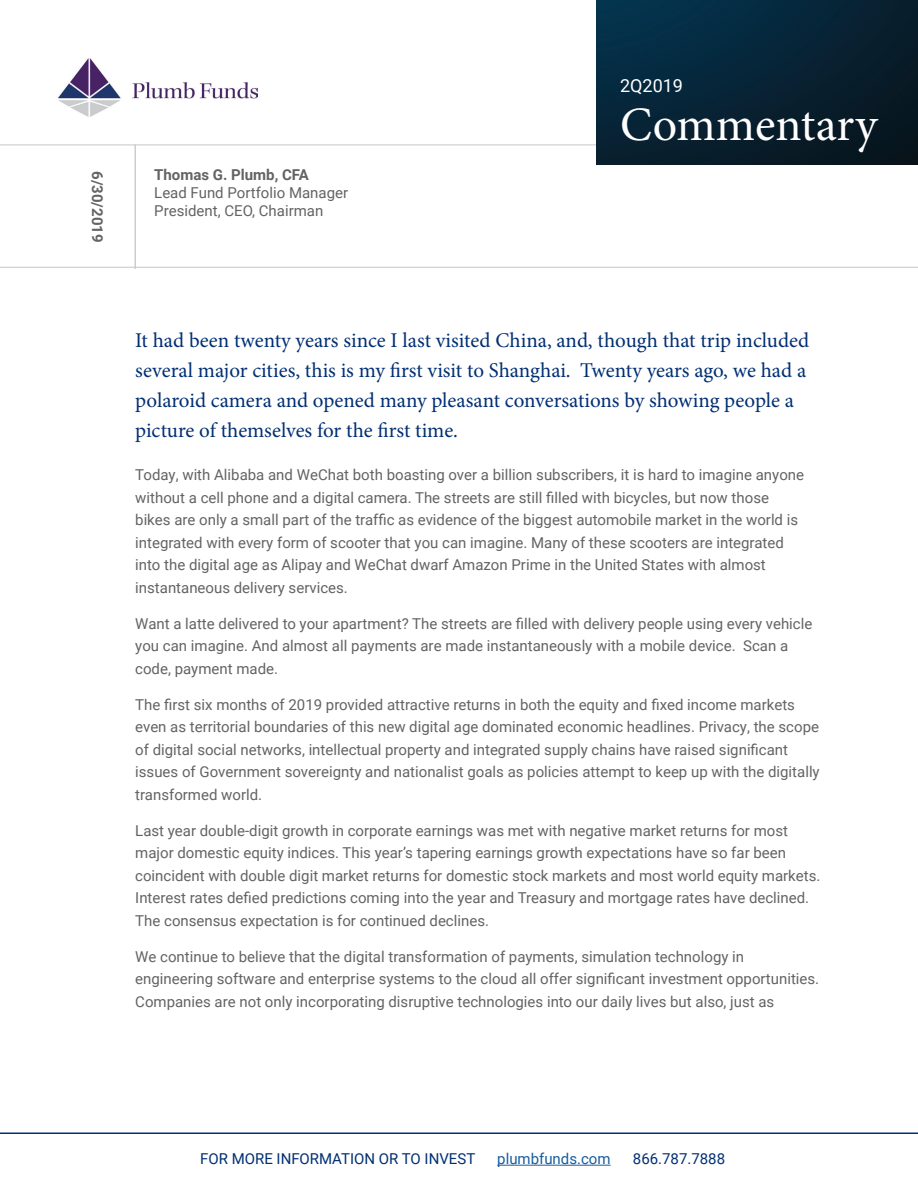
<style>
.page{position:relative;width:918px;height:1188px;background:#fff}
.page>*{position:absolute;margin:0;border:0;box-sizing:border-box;transform-origin:0 0}
.t1{font:48px "Minion Pro";color:#fff}
.Plumb_Question{font:21px/30px "Minion Pro";letter-spacing:-.005em;color:#002f73}
.t2{font:18px "Roboto";color:#fff}
.Plumb_Question-2{font:15px/22.5px "Roboto";color:#636366}
.t3{font:15px "Roboto";color:#002f73}
.t4{font:700 15px "Roboto";color:#636366}
.t5{font:15px "Roboto";color:#175d9e}
</style>
<div class="page">
<svg style="left:0;top:1132px;width:918px;height:33px"></svg>
<hr style="left:497px;top:1165px;width:114px;height:1px;background:#175d9e">
<hr style="left:0;top:267px;width:918px;height:1px;background:#cbccce">
<img style="left:58px;top:59px;width:199px;height:58px">
<hr style="left:0;top:144px;width:859px;height:1px;background:#cbccce">
<hr style="left:135px;top:144px;width:1px;height:125px;background:#cbccce">
<img style="left:596px;top:0;width:322px;height:164px">
<p class="t4" style="left:108px;top:171px;width:73px;rotate:90deg">6/30/2019</p>
<p class="t4" style="left:154px;top:164px;width:156px">Thomas G. Plumb, CFA</p>
<p class="Plumb_Question-2" style="left:154px;top:181px;width:195px">Lead Fund Portfolio Manager</p>
<p class="Plumb_Question-2" style="left:154px;top:199px;width:171px">President, CEO, Chairman</p>
<p class="t2" style="left:620px;top:73px;width:64px">2Q2019</p>
<p class="t1" style="left:620px;top:92px;width:259px">Commentary</p>
<p class="Plumb_Question" style="left:135px;top:326px;width:675px">It had been twenty years since I last visited China, and, though that trip included several major cities, this is my first visit to Shanghai. Twenty years ago, we had a polaroid camera and opened many pleasant conversations by showing people a picture of themselves for the first time.</p>
<p class="Plumb_Question-2" style="left:135px;top:463px;width:670px">Today, with Alibaba and WeChat both boasting over a billion subscribers, it is hard to imagine anyone without a cell phone and a digital camera. The streets are still filled with bicycles, but now those bikes are only a small part of the traffic as evidence of the biggest automobile market in the world is integrated with every form of scooter that you can imagine. Many of these scooters are integrated into the digital age as Alipay and WeChat dwarf Amazon Prime in the United States with almost instantaneous delivery services.</p>
<p class="Plumb_Question-2" style="left:135px;top:612px;width:679px">Want a latte delivered to your apartment? The streets are filled with delivery people using every vehicle you can imagine. And almost all payments are made instantaneously with a mobile device. Scan a code, payment made.</p>
<p class="Plumb_Question-2" style="left:135px;top:693px;width:686px">The first six months of 2019 provided attractive returns in both the equity and fixed income markets even as territorial boundaries of this new digital age dominated economic headlines. Privacy, the scope of digital social networks, intellectual property and integrated supply chains have raised significant issues of Government sovereignty and nationalist goals as policies attempt to keep up with the digitally transformed world.</p>
<p class="Plumb_Question-2" style="left:135px;top:819px;width:687px">Last year double-digit growth in corporate earnings was met with negative market returns for most major domestic equity indices. This year’s tapering earnings growth expectations have so far been coincident with double digit market returns for domestic stock markets and most world equity markets.<br>Interest rates defied predictions coming into the year and Treasury and mortgage rates have declined.<br>The consensus expectation is for continued declines.</p>
<p class="Plumb_Question-2" style="left:135px;top:945px;width:685px">We continue to believe that the digital transformation of payments, simulation technology in engineering software and enterprise systems to the cloud all offer significant investment opportunities.<br>Companies are not only incorporating disruptive technologies into our daily lives but also, just as</p>
<p class="t3" style="left:200px;top:1148px;width:277px">FOR MORE INFORMATION OR TO INVEST</p>
<p class="t5" style="left:497px;top:1148px;width:115px">plumbfunds.com</p>
<p class="t3" style="left:633px;top:1148px;width:94px">866.787.7888</p>
</div>
